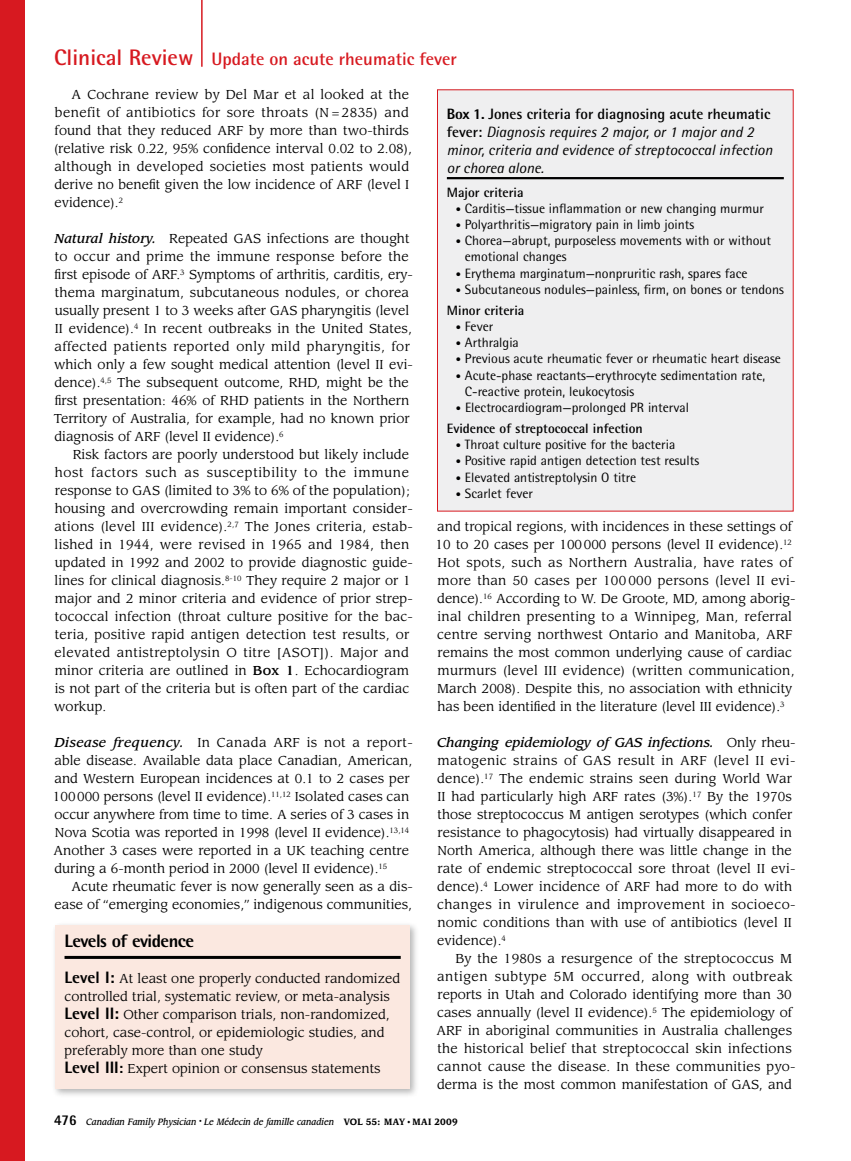
<style>
.page{position:relative;width:851px;height:1161px;background:#fff}
.page>*{position:absolute;margin:0;border:0;box-sizing:border-box;transform-origin:0 0}
.t1{font:700 18px "Rotis Semi Sans Std";color:#d71920}
.t2{font:800 18px "Rotis Semi Sans Std";letter-spacing:-.03em;color:#000}
.t3{font:italic 15px/18px "Rotis Semi Sans Std";color:#000}
.t4{font:13.5px/16.2px "Rotis Semi Sans Std";color:#000}
.t5{font:700 13.5px "Rotis Semi Sans Std";color:#000}
.t6{font:12.75px/18px "Leawood Std";letter-spacing:.005em;color:#000}
.t7{font:italic 500 9px "Leawood Std";color:#000;scale:.9 1}
.s1{font-size:22.5px}
.s2{font-weight:500;font-style:italic}
.s3{font-weight:500}
.s4{font-weight:800;font-style:normal}
.s5{font-weight:700;font-style:normal}
.s6{font-size:10.5px}
.s7{font-weight:700}
.s8{font-family:"Rotis Semi Sans Std";font-weight:800;font-size:16.5px}
.s9{font-family:"Rotis Semi Sans Std";font-weight:800;font-size:15px}
.s10{font-family:"Rotis Semi Sans Std";font-weight:800;font-style:normal;font-size:15px}
.s11{font-family:"Times";font-weight:400;font-style:normal}
</style>
<div class="page">
<div style="left:0;top:0;width:24px;height:1161px;background:#d71920"></div>
<hr style="left:201px;top:0;width:1px;height:67px;background:#d71920">
<div style="left:52px;top:922px;width:367px;height:176px;background:#000;opacity:.3"></div>
<div style="left:56px;top:926px;width:354px;height:163px;background:#fbe8e0"></div>
<hr style="left:64px;top:956px;width:336px;height:3px;background:#000">
<div style="left:437px;top:90px;width:356px;height:421px;background:#efeff0"></div>
<hr style="left:447px;top:177px;width:336px;height:2px;background:#000">
<h1 class="t1" style="left:54px;top:48px;width:404px"><span class="s1">Clinical Review</span> Update on acute rheumatic fever</h1>
<p class="t6" style="left:54px;top:86px;width:360px;text-indent:18px">A Cochrane review by Del Mar et al looked at the benefit of antibiotics for sore throats (N = 2835) and found that they reduced ARF by more than two-thirds (relative risk 0.22, 95% confidence interval 0.02 to 2.08), although in developed societies most patients would derive no benefit given the low incidence of ARF (level I evidence).<sup>2</sup></p>
<p class="t6" style="left:54px;top:230px;width:360px"><span class="s2">Natural history.</span> Repeated GAS infections are thought to occur and prime the immune response before the first episode of ARF.<sup>3</sup> Symptoms of arthritis, carditis, ery&shy;thema marginatum, subcutaneous nodules, or chorea usually present 1 to 3 weeks after GAS pharyngitis (level II evidence).<sup>4</sup> In recent outbreaks in the United States, affected patients reported only mild pharyngitis, for which only a few sought medical attention (level II evi&shy;dence).<sup>4,5</sup> The subsequent outcome, RHD, might be the first presentation: 46% of RHD patients in the Northern Territory of Australia, for example, had no known prior diagnosis of ARF (level II evidence).<sup>6</sup></p>
<p class="t6" style="left:54px;top:446px;width:360px;text-indent:19px">Risk factors are poorly understood but likely include host factors such as susceptibility to the immune response to GAS (limited to 3% to 6% of the population); housing and overcrowding remain important consider&shy;ations (level III evidence).<sup>2,7</sup> The Jones criteria, estab&shy;lished in 1944, were revised in 1965 and 1984, then updated in 1992 and 2002 to provide diagnostic guide&shy;lines for clinical diagnosis.<sup>8-10</sup> They require 2 major or 1 major and 2 minor criteria and evidence of prior strep&shy;tococcal infection (throat culture positive for the bac&shy;teria, positive rapid antigen detection test results, or elevated antistreptolysin O titre [ASOT]). Major and minor criteria are outlined in <span class="s3">Box 1</span>. Echocardiogram is not part of the criteria but is often part of the cardiac workup.</p>
<p class="t6" style="left:53px;top:734px;width:361px"><span class="s2">Disease frequency.</span> In Canada ARF is not a report&shy;able disease. Available data place Canadian, American, and Western European incidences at 0.1 to 2 cases per 100000 persons (level II evidence).<sup>11,12</sup> Isolated cases can occur anywhere from time to time. A series of 3 cases in Nova Scotia was reported in 1998 (level II evidence).<sup>13,14<br></sup>Another 3 cases were reported in a UK teaching centre during a 6-month period in 2000 (level II evidence).<sup>15</sup></p>
<p class="t6" style="left:54px;top:878px;width:360px;text-align:right">Acute rheumatic fever is now generally seen as a dis&shy;ease of “emerging economies,” indigenous communities,</p>
<p class="t3" style="left:447px;top:104px;width:327px"><span class="s4">Box 1.</span> <span class="s5">Jones criteria for diagnosing acute rheumatic fever:</span> Diagnosis requires 2 major, or 1 major and 2 minor, criteria and evidence of streptococcal infection or chorea alone.</p>
<p class="t5" style="left:447px;top:184px;width:78px">Major criteria</p>
<p class="t4" style="left:456px;top:200px;width:309px"><span class="s6">•</span> Carditis—tissue inflammation or new changing murmur</p>
<p class="t4" style="left:456px;top:216px;width:240px"><span class="s6">•</span> Polyarthritis—migratory pain in limb joints</p>
<p class="t4" style="left:465px;top:232px;width:308px;text-indent:-9px"><span class="s6">•</span> Chorea—abrupt, purposeless movements with or without emotional changes</p>
<p class="t4" style="left:456px;top:265px;width:293px"><span class="s6">•</span> Erythema marginatum—nonpruritic rash, spares face</p>
<p class="t4" style="left:447px;top:279px;width:338px;line-height:21px;text-indent:9px"><span class="s6">•</span> Subcutaneous nodules—painless, firm, on bones or tendons<br><span class="s7">Minor criteria</span></p>
<p class="t4" style="left:456px;top:318px;width:39px"><span class="s6">•</span> Fever</p>
<p class="t4" style="left:456px;top:334px;width:64px"><span class="s6">•</span> Arthralgia</p>
<p class="t4" style="left:456px;top:351px;width:326px"><span class="s6">•</span> Previous acute rheumatic fever or rheumatic heart disease</p>
<p class="t4" style="left:465px;top:367px;width:302px;text-indent:-9px"><span class="s6">•</span> Acute-phase reactants—erythrocyte sedimentation rate,<br>C-reactive protein, leukocytosis</p>
<p class="t4" style="left:447px;top:397px;width:244px;line-height:21px;text-indent:9px"><span class="s6">•</span> Electrocardiogram—prolonged PR interval<br><span class="s7">Evidence of streptococcal infection</span></p>
<p class="t4" style="left:456px;top:436px;width:221px"><span class="s6">•</span> Throat culture positive for the bacteria</p>
<p class="t4" style="left:456px;top:453px;width:245px"><span class="s6">•</span> Positive rapid antigen detection test results</p>
<p class="t4" style="left:456px;top:469px;width:182px"><span class="s6">•</span> Elevated antistreptolysin O titre</p>
<p class="t4" style="left:456px;top:485px;width:79px"><span class="s6">•</span> Scarlet fever</p>
<p class="t6" style="left:435px;top:518px;width:361px">and tropical regions, with incidences in these settings of 10 to 20 cases per 100000 persons (level II evidence).<sup>12<br></sup>Hot spots, such as Northern Australia, have rates of more than 50 cases per 100 000 persons (level II evi&shy;dence).<sup>16</sup> According to W. De Groote, MD, among aborig&shy;inal children presenting to a Winnipeg, Man, referral centre serving northwest Ontario and Manitoba, ARF remains the most common underlying cause of cardiac murmurs (level III evidence) (written communication, March 2008). Despite this, no association with ethnicity has been identified in the literature (level III evidence).<sup>3</sup></p>
<p class="t6" style="left:437px;top:734px;width:360px"><span class="s2">Changing epidemiology of GAS infections.</span> Only rheu&shy;matogenic strains of GAS result in ARF (level II evi&shy;dence).<sup>17</sup> The endemic strains seen during World War II had particularly high ARF rates (3%).<sup>17</sup> By the 1970s those streptococcus M antigen serotypes (which confer resistance to phagocytosis) had virtually disappeared in North America, although there was little change in the rate of endemic streptococcal sore throat (level II evi&shy;dence).<sup>4</sup> Lower incidence of ARF had more to do with changes in virulence and improvement in socioeco&shy;nomic conditions than with use of antibiotics (level II evidence).<sup>4</sup></p>
<p class="t6" style="left:436px;top:950px;width:361px;text-indent:19px">By the 1980s a resurgence of the streptococcus M antigen subtype 5M occurred, along with outbreak reports in Utah and Colorado identifying more than 30 cases annually (level II evidence).<sup>5</sup> The epidemiology of ARF in aboriginal communities in Australia challenges the historical belief that streptococcal skin infections cannot cause the disease. In these communities pyo&shy;derma is the most common manifestation of GAS, and</p>
<h1 class="t2" style="left:64px;top:929px;width:131px">Levels of evidence</h1>
<p class="t6" style="left:64px;top:970px;width:337px"><span class="s8">Level I:</span> At least one properly conducted randomized controlled trial, systematic review, or meta-analysis <span class="s8">Level II:</span> Other comparison trials, non-randomized, cohort, case-control, or epidemiologic studies, and preferably more than one study<br><span class="s8">Level III</span><span class="s9">:</span> Expert opinion or consensus statements</p>
<p class="t7" style="left:54px;top:1116px;width:450px"><span class="s10">476</span> Canadian Family Physician <sup>•</sup> Le Médecin de famille canadien <span class="s5">VOL 55: MAY</span> <span class="s11">•</span> <span class="s5">MAI 2009</span></p>
</div>
